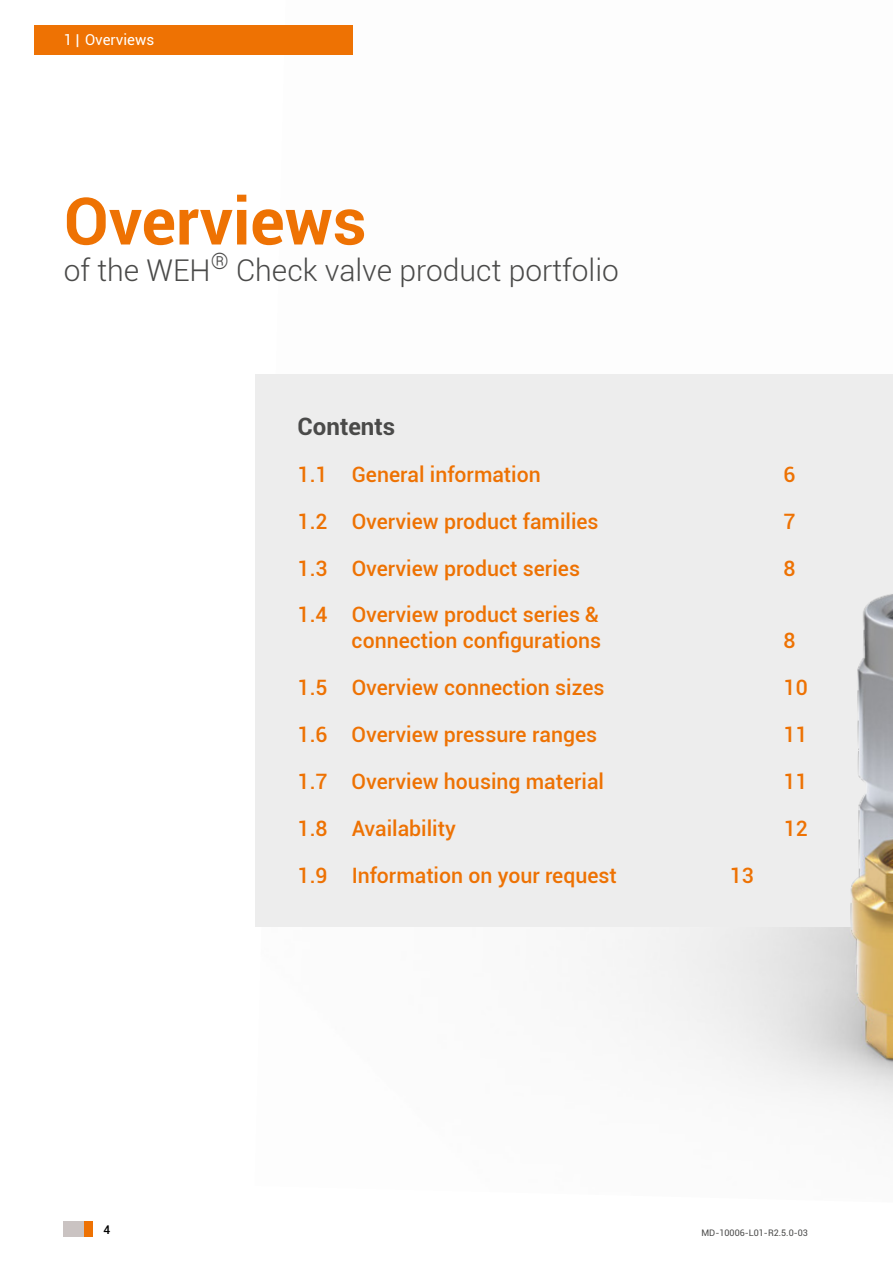
<style>
.page{position:relative;width:893px;height:1263px;background:#fff}
.page>*{position:absolute;margin:0;border:0;box-sizing:border-box;transform-origin:0 0}
.t1{font:700 65.4px "Roboto";color:#ee7203}
.t2{font:300 30px "Roboto";color:#4a4a49}
.t3{font:700 24px "Roboto";color:#4a4a49}
.t4{font:500 21.15px/25.5px "Roboto";color:#ee7203;text-align:right}
.t5{font:15px "Roboto";color:#fff}
.t6{font:500 12px "Roboto";color:#000}
.t7{font:9px "Roboto";color:#4a4a49}
</style>
<div class="page">
<div style="left:64px;top:1221px;width:21px;height:15px;background:#cac3c2"></div>
<div style="left:84px;top:1221px;width:9px;height:15px;background:#ee7203"></div>
<div style="left:255px;top:374px;width:638px;height:553px;background:#ededed"></div>
<img style="left:618px;top:594px;width:275px;height:525px">
<div style="left:34px;top:26px;width:319px;height:29px;background:#ee7203"></div>
<p class="t5" style="left:64px;top:29px;width:92px">1 | Overviews</p>
<h1 class="t1" style="left:64px;top:175px;width:304px">Overviews</h1>
<h2 class="t2" style="left:64px;top:250px;width:557px">of the WEH<sup>®</sup> Check valve product portfolio</h2>
<p class="t3" style="left:298px;top:409px;width:99px">Contents</p>
<p class="t4" style="left:298px;top:461px;width:245px">1.1 General information</p>
<p class="t4" style="left:784px;top:461px;width:14px">6</p>
<p class="t4" style="left:298px;top:507px;width:302px">1.2 Overview product families</p>
<p class="t4" style="left:784px;top:507px;width:14px">7</p>
<p class="t4" style="left:298px;top:554px;width:284px">1.3 Overview product series</p>
<p class="t4" style="left:784px;top:554px;width:14px">8</p>
<p class="t4" style="left:298px;top:601px;width:305px">1.4 Overview product series &amp; connection configurations</p>
<p class="t4" style="left:783px;top:627px;width:14px">8</p>
<p class="t4" style="left:298px;top:674px;width:308px">1.5 Overview connection sizes</p>
<p class="t4" style="left:784px;top:674px;width:26px">10</p>
<p class="t4" style="left:298px;top:721px;width:301px">1.6 Overview pressure ranges</p>
<p class="t4" style="left:784px;top:721px;width:26px">11</p>
<p class="t4" style="left:298px;top:768px;width:308px">1.7 Overview housing material</p>
<p class="t4" style="left:784px;top:768px;width:26px">11</p>
<p class="t4" style="left:298px;top:814px;width:160px">1.8 Availability</p>
<p class="t4" style="left:784px;top:814px;width:26px">12</p>
<p class="t4" style="left:298px;top:861px;width:321px">1.9 Information on your request</p>
<p class="t4" style="left:730px;top:861px;width:26px">13</p>
<p class="t6" style="left:104px;top:1221px;width:8px">4</p>
<p class="t7" style="left:701px;top:1226px;width:108px">MD-10006-L01-R2.5.0-03</p>
</div>
